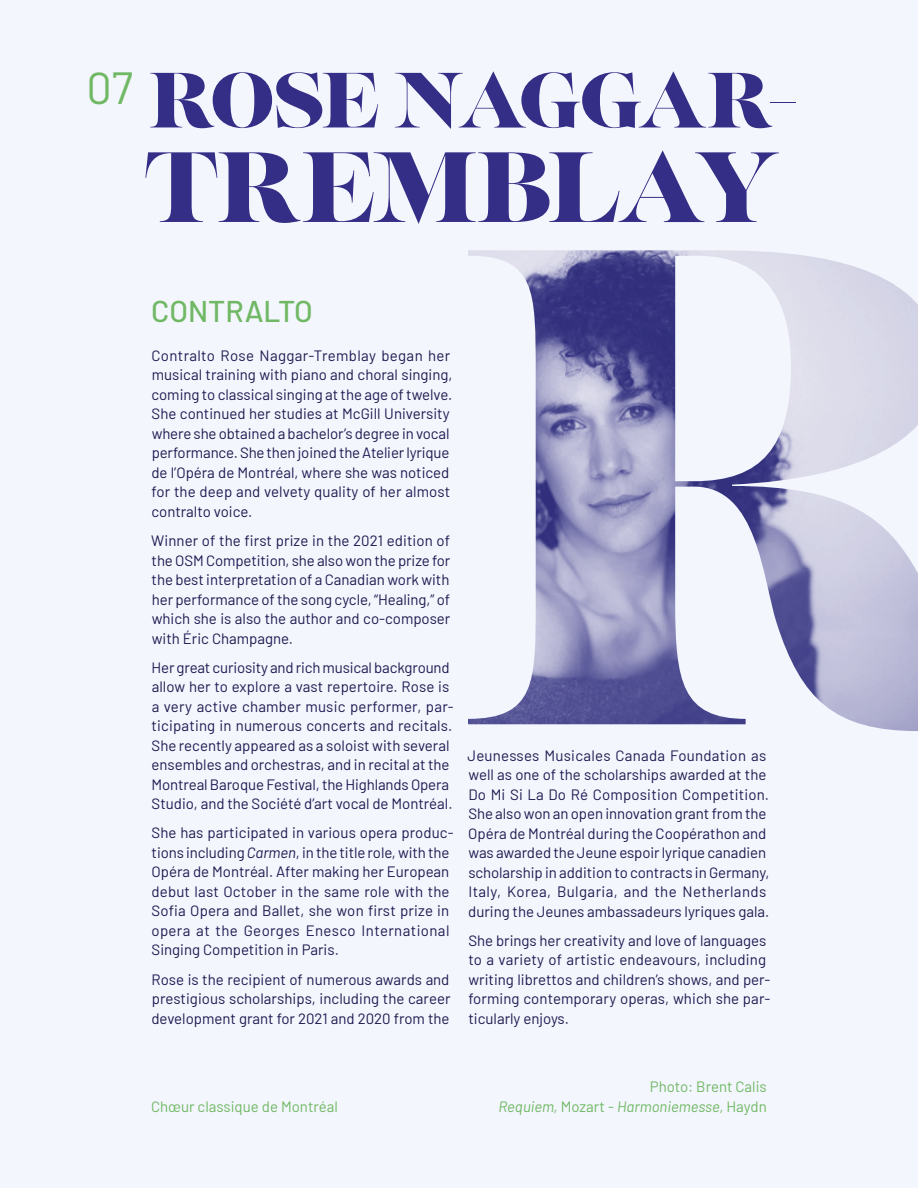
<style>
.page{position:relative;width:918px;height:1188px;background:#f3f6fd}
.page>*{position:absolute;margin:0;border:0;box-sizing:border-box;transform-origin:0 0}
.t1{font:99.45px "Lust";letter-spacing:-.015em;color:#352e86}
.t2{font:78px "Lust";letter-spacing:-.015em;color:#352e86}
.t3{font:45px "Barlow";color:#70b864}
.t4{font:500 30px "Barlow";color:#70b864}
.t5{font:15px/19.5px "Barlow";color:#1f1a51}
.t6{font:15px "Barlow";color:#70b864}
.t7{font:italic 15px "Barlow";color:#70b864}
.s1{font-style:italic}
.s2{font-style:normal}
</style>
<div class="page">
<img style="left:468px;top:250px;width:450px;height:481px">
<h3 class="t3" style="left:86px;top:55px;width:48px">07</h3>
<h2 class="t2" style="left:150px;top:51px;width:650px">ROSE NAGGAR-</h2>
<h1 class="t1" style="left:145px;top:124px;width:636px">TREMBLAY</h1>
<h3 class="t4" style="left:151px;top:289px;width:163px">CONTRALTO</h3>
<p class="t5" style="left:151px;top:344px;width:303px">Contralto Rose Naggar-Tremblay began her musical training with piano and choral singing, coming to classical singing at the age of twelve.<br>She continued her studies at McGill University where she obtained a bachelor’s degree in vocal performance. She then joined the Atelier lyrique de l’Opéra de Montréal, where she was noticed for the deep and velvety quality of her almost contralto voice.</p>
<p class="t5" style="left:151px;top:530px;width:301px;text-align:justify">Winner of the first prize in the 2021 edition of the OSM Competition, she also won the prize for the best interpretation of a Canadian work with her performance of the song cycle, “Healing,” of which she is also the author and co-composer with Éric Champagne.</p>
<p class="t5" style="left:151px;top:656px;width:304px">Her great curiosity and rich musical background allow her to explore a vast repertoire. Rose is a very active chamber music performer, par&shy;ticipating in numerous concerts and recitals.<br>She recently appeared as a soloist with several ensembles and orchestras, and in recital at the Montreal Baroque Festival, the Highlands Opera Studio, and the Société d’art vocal de Montréal.</p>
<p class="t5" style="left:151px;top:822px;width:304px">She has participated in various opera produc&shy;tions including <span class="s1">Carmen</span>, in the title role, with the Opéra de Montréal. After making her European debut last October in the same role with the Sofia Opera and Ballet, she won first prize in opera at the Georges Enesco International Singing Competition in Paris.</p>
<p class="t5" style="left:151px;top:968px;width:301px;text-align:justify">Rose is the recipient of numerous awards and prestigious scholarships, including the career development grant for 2021 and 2020 from the</p>
<p class="t5" style="left:467px;top:744px;width:304px">Jeunesses Musicales Canada Foundation as well as one of the scholarships awarded at the Do Mi Si La Do Ré Composition Competition.<br>She also won an open innovation grant from the Opéra de Montréal during the Coopérathon and was awarded the Jeune espoir lyrique canadien scholarship in addition to contracts in Germany, Italy, Korea, Bulgaria, and the Netherlands during the Jeunes ambassadeurs lyriques gala.</p>
<p class="t5" style="left:468px;top:929px;width:304px">She brings her creativity and love of languages to a variety of artistic endeavours, including writing librettos and children’s shows, and per&shy;forming contemporary operas, which she par&shy;ticularly enjoys.</p>
<p class="t6" style="left:650px;top:1076px;width:118px">Photo: Brent Calis</p>
<p class="t6" style="left:151px;top:1095px;width:188px">Chœur classique de Montréal</p>
<p class="t7" style="left:498px;top:1095px;width:270px">Requiem, <span class="s2">Mozart -</span> Harmoniemesse, <span class="s2">Haydn</span></p>
</div>
